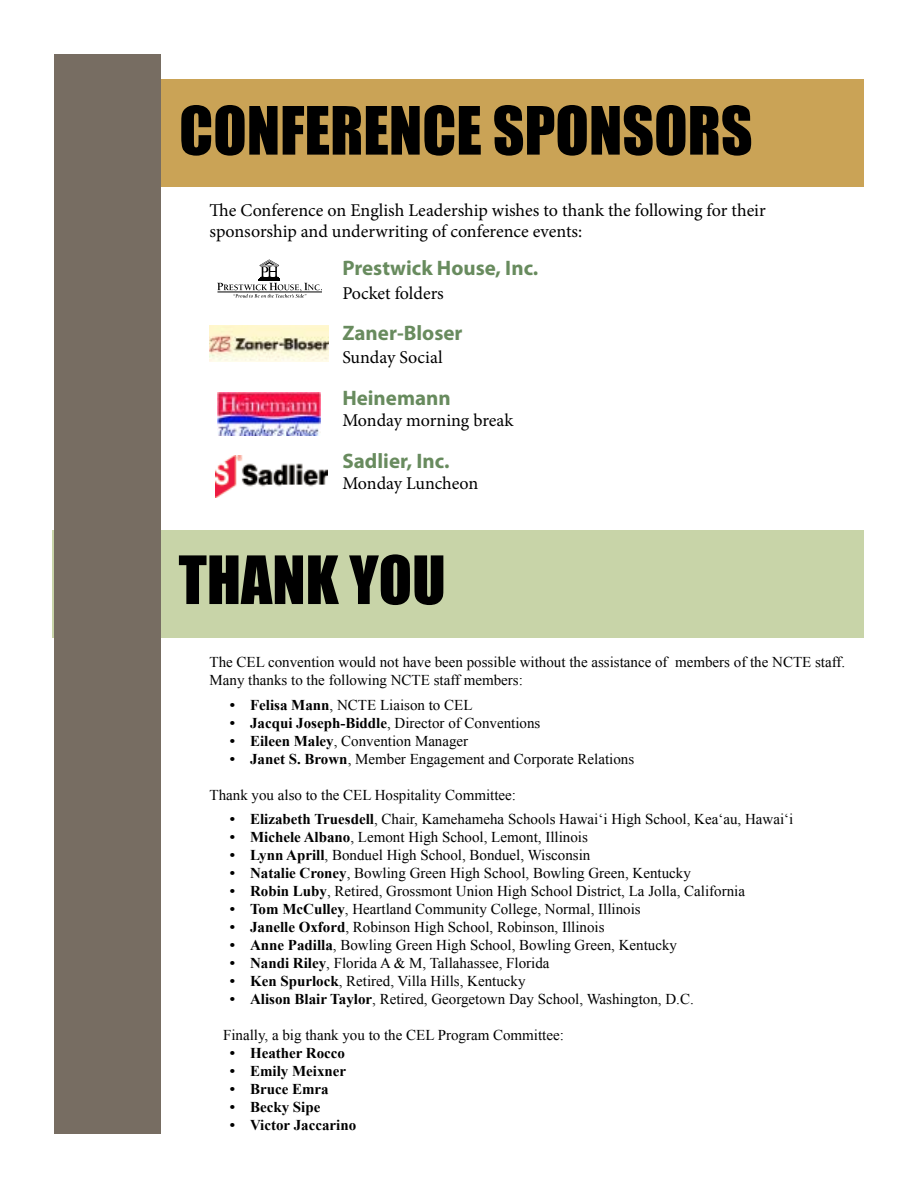
<style>
.page{position:relative;width:918px;height:1188px;background:#fff}
.page>*{position:absolute;margin:0;border:0;box-sizing:border-box;transform-origin:0 0}
.t1{font:61.5px "Impact";color:#000}
.t2{font:700 21px "Myriad Pro";color:#688b5e}
.t3{font:18px/21.6px "Minion Pro";letter-spacing:-.005em;color:#000}
.t4{font:15px/18px "Times New Roman";color:#000}
.t5{font:700 15px "Times New Roman";color:#000}
.s1{font-weight:700}
</style>
<div class="page">
<div style="left:53px;top:530px;width:811px;height:108px;background:#c8d4a8"></div>
<div style="left:54px;top:79px;width:810px;height:108px;background:#caa356"></div>
<div style="left:54px;top:54px;width:106px;height:1080px;background:#776d62"></div>
<img style="left:217px;top:392px;width:104px;height:43px">
<img style="left:216px;top:456px;width:112px;height:42px">
<svg style="left:217px;top:259px;width:105px;height:39px"></svg>
<img style="left:210px;top:325px;width:118px;height:37px">
<h1 class="t1" style="left:179px;top:83px;width:575px">CONFERENCE SPONSORS</h1>
<p class="t3" style="left:210px;top:199px;width:558px">The Conference on English Leadership wishes to thank the following for their sponsorship and underwriting of conference events:</p>
<h2 class="t2" style="left:342px;top:254px;width:198px">Prestwick House, Inc.</h2>
<p class="t3" style="left:342px;top:282px;width:103px">Pocket folders</p>
<h2 class="t2" style="left:342px;top:319px;width:122px">Zaner-Bloser</h2>
<p class="t3" style="left:342px;top:347px;width:102px">Sunday Social</p>
<h2 class="t2" style="left:342px;top:384px;width:110px">Heinemann</h2>
<p class="t3" style="left:342px;top:410px;width:173px">Monday morning break</p>
<h2 class="t2" style="left:342px;top:447px;width:109px">Sadlier, Inc.</h2>
<p class="t3" style="left:342px;top:473px;width:138px">Monday Luncheon</p>
<h1 class="t1" style="left:179px;top:532px;width:269px">THANK YOU</h1>
<p class="t4" style="left:210px;top:653px;width:637px">The CEL convention would not have been possible without the assistance of members of the NCTE staff.<br>Many thanks to the following NCTE staff members:</p>
<p class="t4" style="left:230px;top:695px;width:244px"><span class="s1">• Felisa Mann</span>, NCTE Liaison to CEL</p>
<p class="t4" style="left:230px;top:713px;width:312px"><span class="s1">• Jacqui Joseph-Biddle</span>, Director of Conventions</p>
<p class="t4" style="left:230px;top:731px;width:240px"><span class="s1">• Eileen Maley</span>, Convention Manager</p>
<p class="t4" style="left:230px;top:749px;width:406px"><span class="s1">• Janet S. Brown</span>, Member Engagement and Corporate Relations</p>
<p class="t4" style="left:210px;top:785px;width:308px">Thank you also to the CEL Hospitality Committee:</p>
<p class="t4" style="left:230px;top:810px;width:565px"><span class="s1">• Elizabeth Truesdell</span>, Chair, Kamehameha Schools Hawai‘i High School, Kea‘au, Hawai‘i</p>
<p class="t4" style="left:230px;top:828px;width:360px"><span class="s1">• Michele Albano</span>, Lemont High School, Lemont, Illinois</p>
<p class="t4" style="left:230px;top:846px;width:362px"><span class="s1">• Lynn Aprill</span>, Bonduel High School, Bonduel, Wisconsin</p>
<p class="t4" style="left:230px;top:864px;width:463px"><span class="s1">• Natalie Croney</span>, Bowling Green High School, Bowling Green, Kentucky</p>
<p class="t4" style="left:230px;top:882px;width:517px"><span class="s1">• Robin Luby</span>, Retired, Grossmont Union High School District, La Jolla, California</p>
<p class="t4" style="left:230px;top:900px;width:412px"><span class="s1">• Tom McCulley</span>, Heartland Community College, Normal, Illinois</p>
<p class="t4" style="left:230px;top:918px;width:376px"><span class="s1">• Janelle Oxford</span>, Robinson High School, Robinson, Illinois</p>
<p class="t4" style="left:230px;top:936px;width:449px"><span class="s1">• Anne Padilla</span>, Bowling Green High School, Bowling Green, Kentucky</p>
<p class="t4" style="left:230px;top:954px;width:321px"><span class="s1">• Nandi Riley</span>, Florida A &amp; M, Tallahassee, Florida</p>
<p class="t4" style="left:230px;top:972px;width:297px"><span class="s1">• Ken Spurlock</span>, Retired, Villa Hills, Kentucky</p>
<p class="t4" style="left:230px;top:990px;width:466px"><span class="s1">• Alison Blair Taylor</span>, Retired, Georgetown Day School, Washington, D.C.</p>
<p class="t4" style="left:223px;top:1026px;width:342px">Finally, a big thank you to the CEL Program Committee:</p>
<p class="t5" style="left:230px;top:1043px;width:117px">• Heather Rocco</p>
<p class="t5" style="left:230px;top:1061px;width:118px">• Emily Meixner</p>
<p class="t5" style="left:230px;top:1079px;width:100px">• Bruce Emra</p>
<p class="t5" style="left:230px;top:1097px;width:92px">• Becky Sipe</p>
<p class="t5" style="left:230px;top:1115px;width:128px">• Victor Jaccarino</p>
</div>
